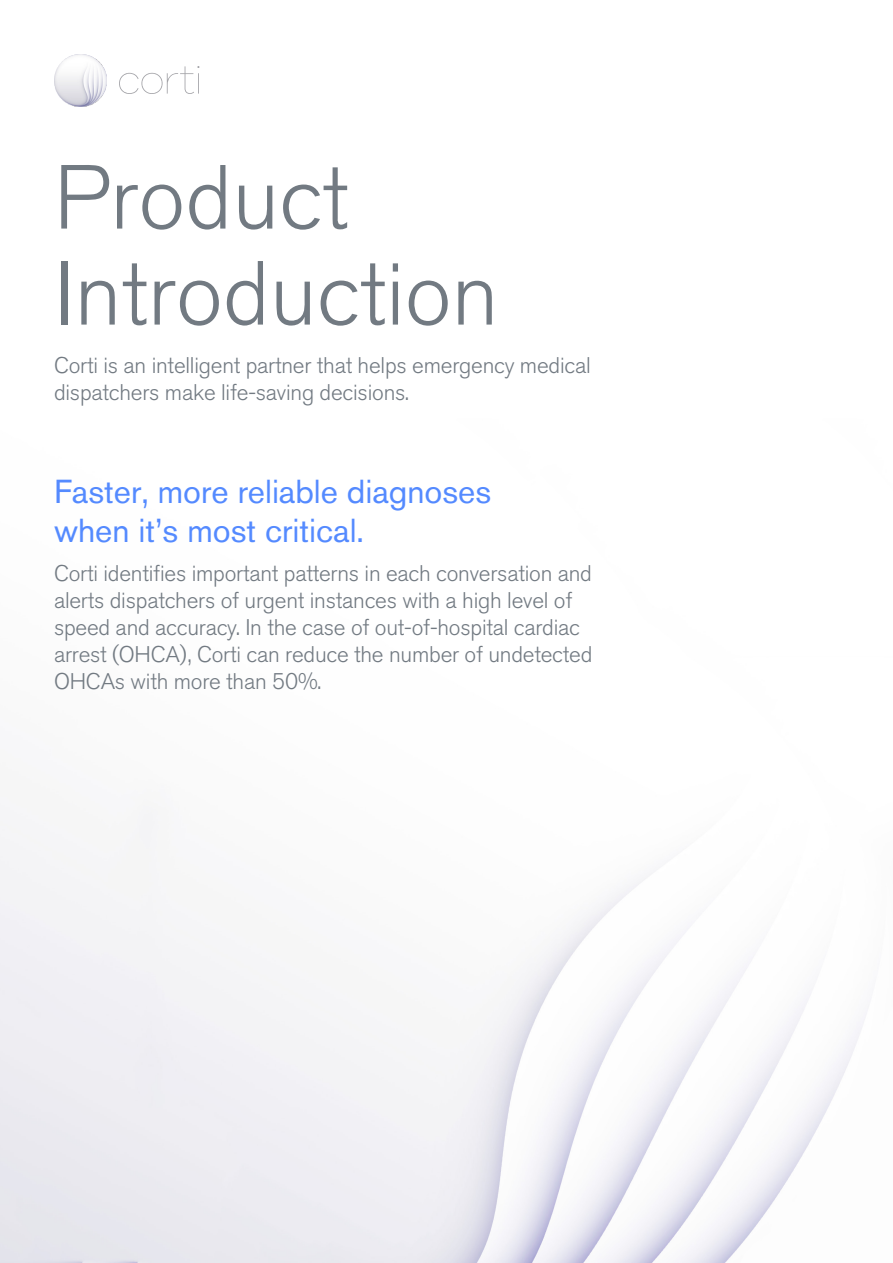
<style>
.page{position:relative;width:893px;height:1263px;background:#fff}
.page>*{position:absolute;margin:0;border:0;box-sizing:border-box;transform-origin:0 0}
.t1{font:300 90px/96px "Akzidenz Grotesk BQ";color:#727a82}
.t2{font:33px/39.6px "Akzidenz Grotesk BQ";color:#548aff}
.Abstract_Body{font:300 22.5px/27px "Akzidenz Grotesk BQ";letter-spacing:-.01em;color:#727a82}
</style>
<div class="page">
<img style="left:54px;top:54px;width:53px;height:53px">
<svg style="left:119px;top:66px;width:80px;height:28px"></svg>
<p class="t1" style="left:54px;top:151px;width:446px">Product<br>Introduction</p>
<p class="Abstract_Body" style="left:54px;top:352px;width:538px">Corti is an intelligent partner that helps emergency medical dispatchers make life-saving decisions.</p>
<p class="t2" style="left:54px;top:471px;width:439px">Faster, more reliable diagnoses when it’s most critical.</p>
<p class="Abstract_Body" style="left:54px;top:560px;width:540px">Corti identifies important patterns in each conversation and alerts dispatchers of urgent instances with a high level of speed and accuracy. In the case of out-of-hospital cardiac arrest (OHCA), Corti can reduce the number of undetected OHCAs with more than 50%.</p>
</div>
